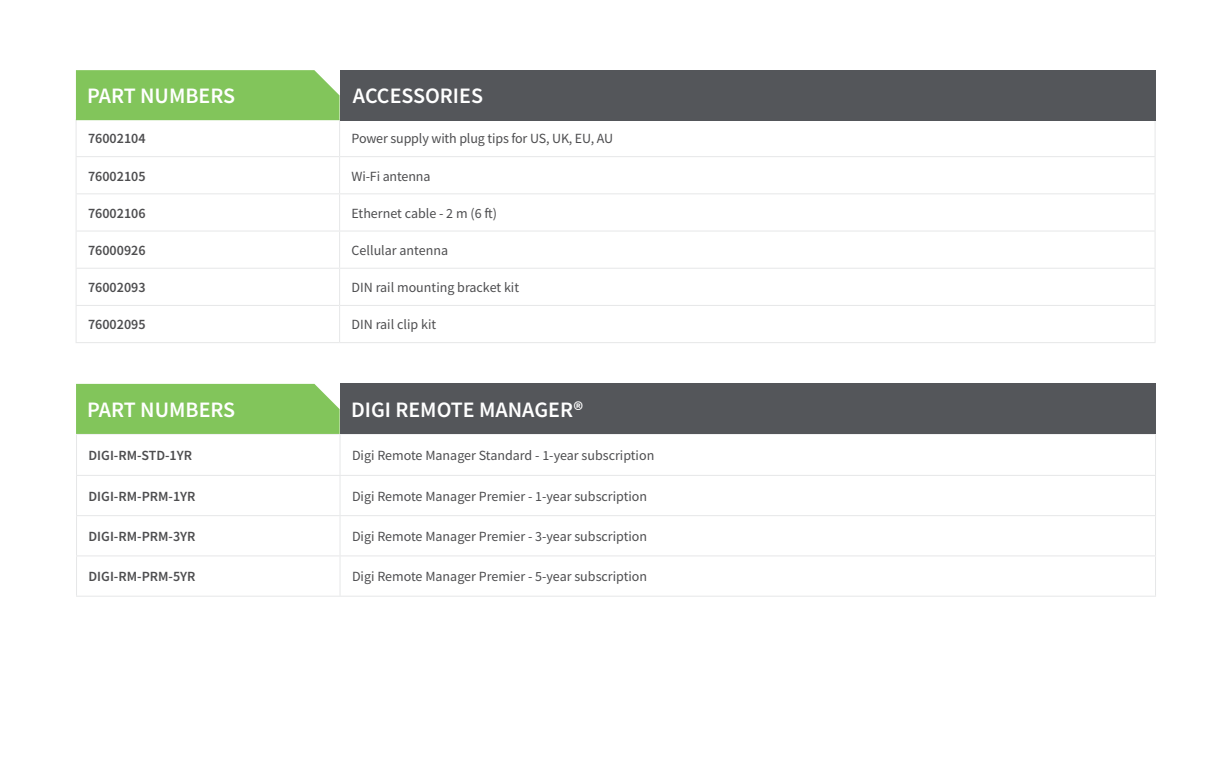
<style>
.page{position:relative;width:1224px;height:781px;background:#fff}
.page>*{position:absolute;margin:0;border:0;box-sizing:border-box;transform-origin:0 0}
.t1{font:600 22px "Source Sans Pro";color:#fff}
.Table_-_Header{font:14px "Source Sans Pro";color:#4d4d4f}
.Table_-_Header-2{font:600 14px "Source Sans Pro";color:#4d4d4f}
</style>
<div class="page">
<svg style="left:77px;top:120px;width:1078px;height:222px"></svg>
<hr style="left:339px;top:120px;width:1px;height:36px;background:#e6e7e8">
<hr style="left:339px;top:157px;width:1px;height:36px;background:#e6e7e8">
<hr style="left:76px;top:194px;width:1px;height:36px;background:#e6e7e8">
<hr style="left:339px;top:194px;width:1px;height:36px;background:#e6e7e8">
<hr style="left:1155px;top:194px;width:1px;height:36px;background:#e6e7e8">
<hr style="left:339px;top:231px;width:1px;height:36px;background:#e6e7e8">
<hr style="left:76px;top:268px;width:1px;height:37px;background:#e6e7e8">
<hr style="left:339px;top:268px;width:1px;height:37px;background:#e6e7e8">
<hr style="left:1155px;top:268px;width:1px;height:37px;background:#e6e7e8">
<hr style="left:76px;top:306px;width:1px;height:36px;background:#e6e7e8">
<hr style="left:339px;top:306px;width:1px;height:36px;background:#e6e7e8">
<hr style="left:1155px;top:306px;width:1px;height:36px;background:#e6e7e8">
<hr style="left:76px;top:120px;width:1px;height:36px;background:#e6e7e8">
<hr style="left:1155px;top:120px;width:1px;height:36px;background:#e6e7e8">
<hr style="left:76px;top:156px;width:264px;height:1px;background:#e6e7e8">
<hr style="left:76px;top:157px;width:1px;height:36px;background:#e6e7e8">
<hr style="left:340px;top:156px;width:816px;height:1px;background:#e6e7e8">
<hr style="left:1155px;top:157px;width:1px;height:36px;background:#e6e7e8">
<hr style="left:76px;top:193px;width:264px;height:1px;background:#e6e7e8">
<hr style="left:340px;top:193px;width:816px;height:1px;background:#e6e7e8">
<hr style="left:76px;top:230px;width:264px;height:1px;background:#e6e7e8">
<hr style="left:76px;top:231px;width:1px;height:36px;background:#e6e7e8">
<hr style="left:340px;top:230px;width:816px;height:1px;background:#e6e7e8">
<hr style="left:1155px;top:231px;width:1px;height:36px;background:#e6e7e8">
<hr style="left:76px;top:267px;width:264px;height:1px;background:#e6e7e8">
<hr style="left:340px;top:267px;width:816px;height:1px;background:#e6e7e8">
<hr style="left:76px;top:305px;width:264px;height:1px;background:#e6e7e8">
<hr style="left:340px;top:305px;width:816px;height:1px;background:#e6e7e8">
<hr style="left:76px;top:342px;width:264px;height:1px;background:#e6e7e8">
<hr style="left:340px;top:342px;width:816px;height:1px;background:#e6e7e8">
<div style="left:76px;top:70px;width:264px;height:50px;background:#82c55b"></div>
<div style="left:340px;top:70px;width:816px;height:50px;background:#54565a"></div>
<svg style="left:77px;top:434px;width:1078px;height:161px"></svg>
<hr style="left:76px;top:434px;width:1px;height:40px;background:#e6e7e8">
<hr style="left:340px;top:434px;width:1px;height:40px;background:#e6e7e8">
<hr style="left:1155px;top:434px;width:1px;height:40px;background:#e6e7e8">
<hr style="left:76px;top:474px;width:264px;height:1px;background:#e6e7e8">
<hr style="left:76px;top:475px;width:1px;height:40px;background:#e6e7e8">
<hr style="left:340px;top:474px;width:816px;height:1px;background:#e6e7e8">
<hr style="left:340px;top:475px;width:1px;height:40px;background:#e6e7e8">
<hr style="left:1155px;top:475px;width:1px;height:40px;background:#e6e7e8">
<hr style="left:76px;top:515px;width:264px;height:1px;background:#e6e7e8">
<hr style="left:76px;top:516px;width:1px;height:39px;background:#e6e7e8">
<hr style="left:340px;top:515px;width:816px;height:1px;background:#e6e7e8">
<hr style="left:340px;top:516px;width:1px;height:39px;background:#e6e7e8">
<hr style="left:1155px;top:516px;width:1px;height:39px;background:#e6e7e8">
<hr style="left:76px;top:555px;width:264px;height:1px;background:#e6e7e8">
<hr style="left:76px;top:556px;width:1px;height:39px;background:#e6e7e8">
<hr style="left:340px;top:555px;width:816px;height:1px;background:#e6e7e8">
<hr style="left:340px;top:556px;width:1px;height:39px;background:#e6e7e8">
<hr style="left:1155px;top:556px;width:1px;height:39px;background:#e6e7e8">
<hr style="left:76px;top:595px;width:264px;height:1px;background:#e6e7e8">
<hr style="left:340px;top:595px;width:816px;height:1px;background:#e6e7e8">
<div style="left:76px;top:384px;width:264px;height:50px;background:#82c55b"></div>
<div style="left:340px;top:384px;width:816px;height:50px;background:#54565a"></div>
<p class="t1" style="left:87px;top:81px;width:149px">PART NUMBERS</p>
<p class="t1" style="left:353px;top:81px;width:132px">ACCESSORIES</p>
<p class="Table_-_Header-2" style="left:88px;top:129px;width:59px">76002104</p>
<p class="Table_-_Header" style="left:352px;top:130px;width:263px">Power supply with plug tips for US, UK, EU, AU</p>
<p class="Table_-_Header-2" style="left:88px;top:166px;width:59px">76002105</p>
<p class="Table_-_Header" style="left:352px;top:167px;width:80px">Wi-Fi antenna</p>
<p class="Table_-_Header-2" style="left:88px;top:204px;width:59px">76002106</p>
<p class="Table_-_Header" style="left:352px;top:204px;width:147px">Ethernet cable - 2 m (6 ft)</p>
<p class="Table_-_Header-2" style="left:88px;top:241px;width:59px">76000926</p>
<p class="Table_-_Header" style="left:352px;top:241px;width:98px">Cellular antenna</p>
<p class="Table_-_Header-2" style="left:88px;top:278px;width:59px">76002093</p>
<p class="Table_-_Header" style="left:352px;top:278px;width:169px">DIN rail mounting bracket kit</p>
<p class="Table_-_Header-2" style="left:88px;top:315px;width:59px">76002095</p>
<p class="Table_-_Header" style="left:352px;top:315px;width:86px">DIN rail clip kit</p>
<p class="t1" style="left:87px;top:395px;width:149px">PART NUMBERS</p>
<p class="t1" style="left:351px;top:395px;width:234px">DIGI REMOTE MANAGER®</p>
<p class="Table_-_Header-2" style="left:89px;top:446px;width:105px">DIGI-RM-STD-1YR</p>
<p class="Table_-_Header" style="left:352px;top:446px;width:304px">Digi Remote Manager Standard - 1-year subscription</p>
<p class="Table_-_Header-2" style="left:89px;top:486px;width:109px">DIGI-RM-PRM-1YR</p>
<p class="Table_-_Header" style="left:352px;top:487px;width:297px">Digi Remote Manager Premier - 1-year subscription</p>
<p class="Table_-_Header-2" style="left:89px;top:527px;width:109px">DIGI-RM-PRM-3YR</p>
<p class="Table_-_Header" style="left:352px;top:527px;width:297px">Digi Remote Manager Premier - 3-year subscription</p>
<p class="Table_-_Header-2" style="left:89px;top:567px;width:109px">DIGI-RM-PRM-5YR</p>
<p class="Table_-_Header" style="left:352px;top:567px;width:297px">Digi Remote Manager Premier - 5-year subscription</p>
</div>
